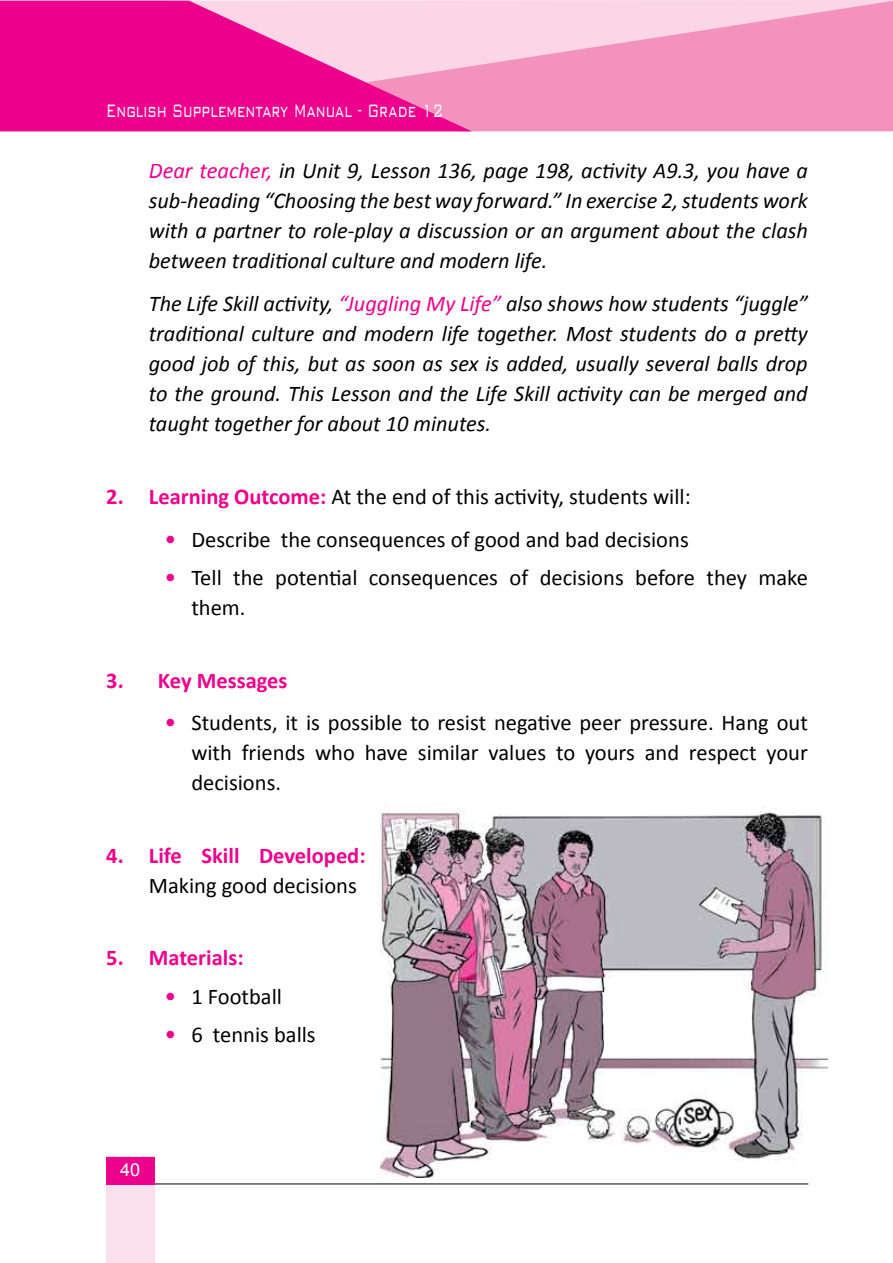
<style>
.page{position:relative;width:893px;height:1263px;background:#fff}
.page>*{position:absolute;margin:0;border:0;box-sizing:border-box;transform-origin:0 0}
.t1{font:300 24px "Bank Gothic BT";color:#fff;scale:.6 1}
.t2{font:italic 22.5px/30px "Calibri";color:#000;text-align:justify}
.t3{font:22.5px/30px "Calibri";color:#000}
.t4{font:700 22.5px "Calibri";color:#ec008c}
.t5{font:18px "Arial";color:#fff}
.s1{color:#ec008c}
.s2{font-weight:700;color:#ec008c}
.s3{font-size:24px;color:#ec008c}
</style>
<div class="page">
<svg style="left:472px;top:1px;width:421px;height:130px;background:#f4a3c7"></svg>
<svg style="left:0;top:1px;width:472px;height:130px;background:#ef3ca4"></svg>
<div style="left:106px;top:1157px;width:49px;height:106px;background:#fbe0ec"></div>
<hr style="left:155px;top:1183px;width:653px;height:1px;background:#000">
<div style="left:106px;top:1157px;width:49px;height:27px;background:#ec008c"></div>
<svg style="left:892px;top:0;width:1px;height:128px"></svg>
<img style="left:381px;top:808px;width:446px;height:369px">
<p class="t1" style="left:106px;top:98px;width:563px">English Supplementary Manual - Grade 12</p>
<p class="t2" style="left:149px;top:155px;width:661px"><span class="s1">Dear teacher,</span> in Unit 9, Lesson 136, page 198, activity A9.3, you have a sub-heading “Choosing the best way forward.” In exercise 2, students work with a partner to role-play a discussion or an argument about the clash between traditional culture and modern life.</p>
<p class="t2" style="left:149px;top:288px;width:660px">The Life Skill activity, <span class="s1">“Juggling My Life”</span> also shows how students “juggle” traditional culture and modern life together. Most students do a pretty good job of this, but as soon as sex is added, usually several balls drop to the ground. This Lesson and the Life Skill activity can be merged and taught together for about 10 minutes.</p>
<p class="t3" style="left:106px;top:481px;width:586px"><span class="s2">2. Learning Outcome:</span> At the end of this activity, students will:</p>
<p class="t3" style="left:164px;top:524px;width:526px"><span class="s3">•</span> Describe the consequences of good and bad decisions</p>
<p class="t3" style="left:191px;top:563px;width:618px;text-indent:-27px"><span class="s3">•</span> Tell the potential consequences of decisions before they make them.</p>
<p class="t4" style="left:106px;top:666px;width:183px">3. Key Messages</p>
<p class="t3" style="left:191px;top:708px;width:618px;text-align:justify;text-indent:-27px"><span class="s3">•</span> Students, it is possible to resist negative peer pressure. Hang out with friends who have similar values to yours and respect your decisions.</p>
<p class="t4" style="left:106px;top:841px;width:261px">4. Life Skill Developed:</p>
<p class="t3" style="left:149px;top:870px;width:210px">Making good decisions</p>
<p class="t4" style="left:106px;top:943px;width:139px">5. Materials:</p>
<p class="t3" style="left:164px;top:981px;width:119px"><span class="s3">•</span> 1 Football</p>
<p class="t3" style="left:164px;top:1020px;width:153px"><span class="s3">•</span> 6 tennis balls</p>
<p class="t5" style="left:120px;top:1158px;width:22px">40</p>
</div>
